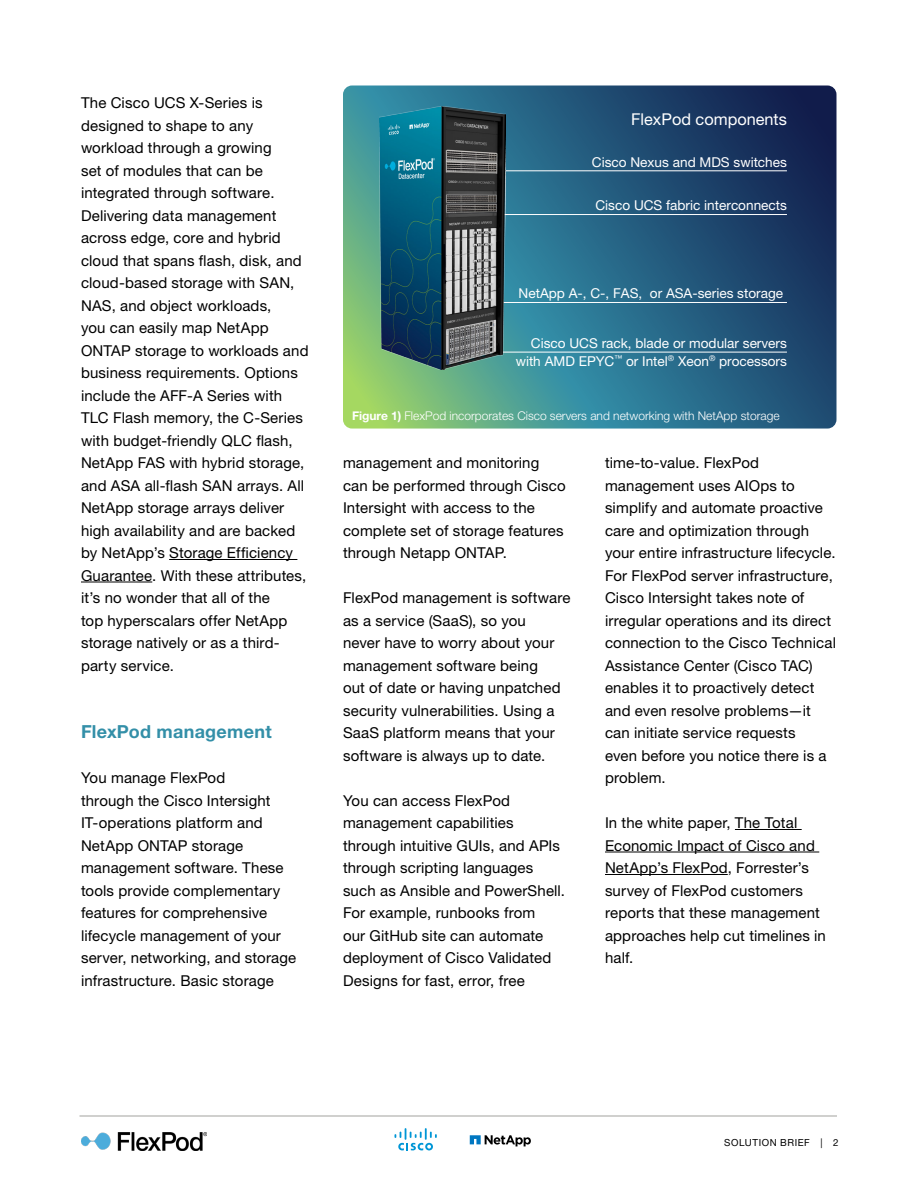
<style>
.page{position:relative;width:918px;height:1188px;background:#fff}
.page>*{position:absolute;margin:0;border:0;box-sizing:border-box;transform-origin:0 0}
.CONTENT_sub{font:700 18px "Helvetica Neue LT Pro";letter-spacing:.015em;color:#338fa8}
.t1{font:16.35px "Helvetica Neue LT Pro";color:#fff}
.CONTENT_body{font:15px/22.5px "Helvetica Neue LT Pro";letter-spacing:.01em;color:#000}
.t2{font:13.65px/17.7px "Helvetica Neue LT Pro";color:#fff;text-align:right}
.t3{font:300 12px "Helvetica Neue LT Pro";color:#fff}
.t4{font:9.75px "Helvetica Neue LT Pro";letter-spacing:.055em;color:#000}
.s1{font-weight:700}
</style>
<div class="page">
<hr style="left:80px;top:1116px;width:757px;height:1px;background:#a3a29e">
<img style="left:81px;top:1132px;width:126px;height:18px">
<svg style="left:394px;top:1128px;width:43px;height:22px"></svg>
<svg style="left:470px;top:1135px;width:61px;height:11px"></svg>
<hr style="left:169px;top:559px;width:128px;height:1px;background:#000">
<hr style="left:81px;top:582px;width:71px;height:1px;background:#000">
<hr style="left:735px;top:829px;width:67px;height:1px;background:#000">
<hr style="left:605px;top:852px;width:214px;height:1px;background:#000">
<hr style="left:605px;top:874px;width:123px;height:1px;background:#000">
<svg style="left:343px;top:86px;width:494px;height:343px;background:#31697e"></svg>
<hr style="left:491px;top:170px;width:296px;height:1px;background:#fff">
<hr style="left:488px;top:302px;width:299px;height:1px;background:#fff">
<hr style="left:491px;top:214px;width:296px;height:1px;background:#fff">
<hr style="left:484px;top:352px;width:303px;height:1px;background:#fff">
<img style="left:380px;top:106px;width:125px;height:264px">
<p class="CONTENT_body" style="left:81px;top:91px;width:229px">The Cisco UCS X-Series is designed to shape to any workload through a growing<br>set of modules that can be integrated through software.<br>Delivering data management across edge, core and hybrid cloud that spans flash, disk, and cloud-based storage with SAN,<br>NAS, and object workloads,<br>you can easily map NetApp<br>ONTAP storage to workloads and business requirements. Options include the AFF-A Series with<br>TLC Flash memory, the C-Series with budget-friendly QLC flash,<br>NetApp FAS with hybrid storage, and ASA all-flash SAN arrays. All<br>NetApp storage arrays deliver high availability and are backed by NetApp’s Storage Efficiency<br>Guarantee. With these attributes, it’s no wonder that all of the<br>top hyperscalars offer NetApp storage natively or as a third&shy;party service.</p>
<p class="CONTENT_sub" style="left:81px;top:720px;width:192px">FlexPod management</p>
<p class="CONTENT_body" style="left:81px;top:766px;width:217px">You manage FlexPod<br>through the Cisco Intersight<br>IT-operations platform and<br>NetApp ONTAP storage management software. These tools provide complementary features for comprehensive lifecycle management of your server, networking, and storage infrastructure. Basic storage</p>
<p class="t1" style="left:631px;top:109px;width:157px">FlexPod components</p>
<p class="t2" style="left:592px;top:153px;width:197px">Cisco Nexus and MDS switches</p>
<p class="t2" style="left:595px;top:197px;width:193px">Cisco UCS fabric interconnects</p>
<p class="t2" style="left:519px;top:285px;width:266px">NetApp A-, C-, FAS, or ASA-series storage</p>
<p class="t2" style="left:516px;top:334px;width:273px">Cisco UCS rack, blade or modular servers with AMD EPYC<sup>™</sup> or Intel<sup>®</sup> Xeon<sup>®</sup> processors</p>
<p class="t3" style="left:352px;top:408px;width:429px"><span class="s1">Figure 1)</span> FlexPod incorporates Cisco servers and networking with NetApp storage</p>
<p class="CONTENT_body" style="left:343px;top:451px;width:224px">management and monitoring can be performed through Cisco<br>Intersight with access to the complete set of storage features through Netapp ONTAP.</p>
<p class="CONTENT_body" style="left:343px;top:586px;width:229px">FlexPod management is software as a service (SaaS), so you<br>never have to worry about your management software being<br>out of date or having unpatched security vulnerabilities. Using a<br>SaaS platform means that your software is always up to date.</p>
<p class="CONTENT_body" style="left:343px;top:789px;width:224px">You can access FlexPod management capabilities through intuitive GUIs, and APIs through scripting languages such as Ansible and PowerShell.<br>For example, runbooks from<br>our GitHub site can automate deployment of Cisco Validated<br>Designs for fast, error, free</p>
<p class="CONTENT_body" style="left:605px;top:451px;width:233px">time-to-value. FlexPod management uses AIOps to simplify and automate proactive care and optimization through your entire infrastructure lifecycle.<br>For FlexPod server infrastructure,<br>Cisco Intersight takes note of irregular operations and its direct connection to the Cisco Technical<br>Assistance Center (Cisco TAC) enables it to proactively detect and even resolve problems—it can initiate service requests<br>even before you notice there is a problem.</p>
<p class="CONTENT_body" style="left:605px;top:811px;width:222px">In the white paper, The Total<br>Economic Impact of Cisco and<br>NetApp’s FlexPod, Forrester’s survey of FlexPod customers reports that these management approaches help cut timelines in half.</p>
<p class="t4" style="left:724px;top:1137px;width:116px">SOLUTION BRIEF | 2</p>
</div>
